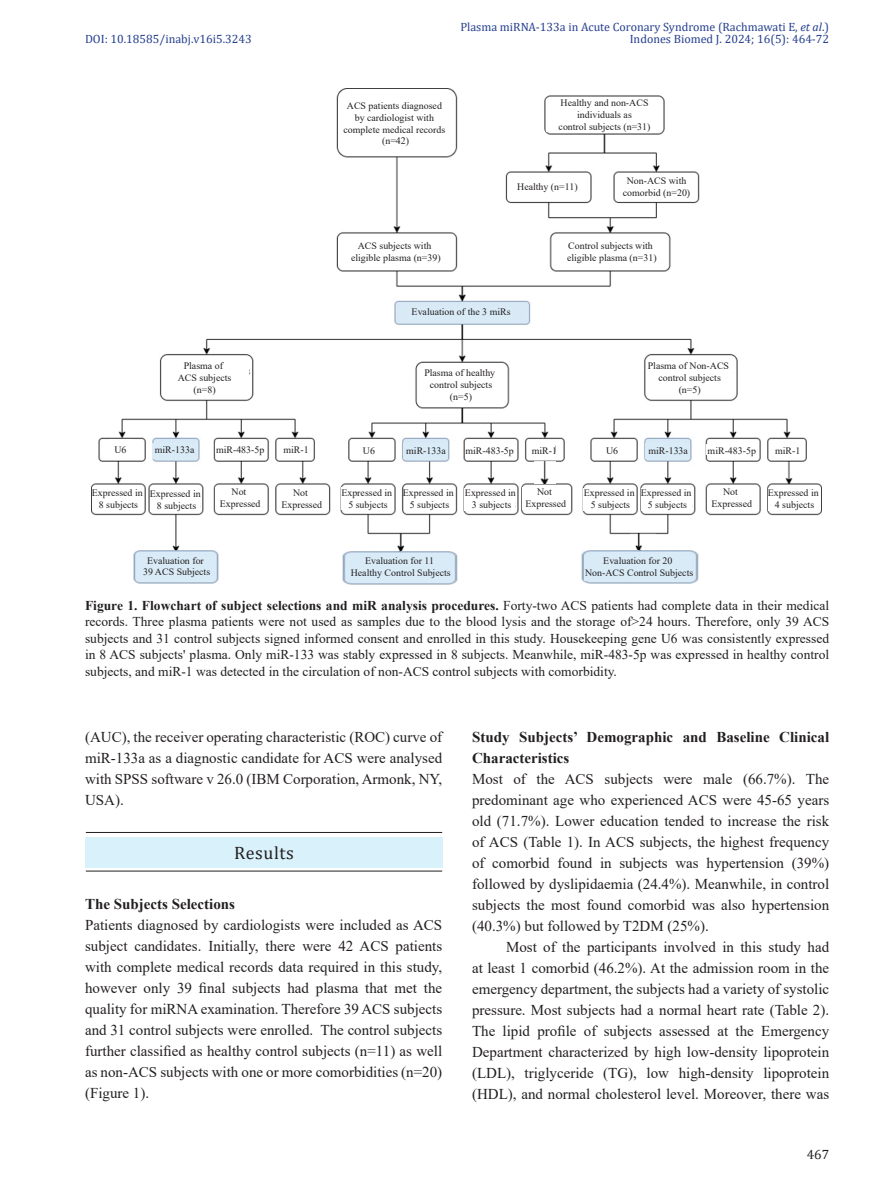
<style>
.page{position:relative;width:893px;height:1191px;background:#fff}
.page>*{position:absolute;margin:0;border:0;box-sizing:border-box;transform-origin:0 0}
.Content_Separator{font:18px "Cambria";letter-spacing:.03em;color:#231f20}
.Body_Text{font:15px/21px "Times New Roman";color:#231f20;text-align:justify}
.Body_Text-2{font:700 15px/21px "Times New Roman";color:#231f20}
.Figure_Legend{font:13.5px/16.5px "Times New Roman";color:#231f20;text-align:justify}
.t1{font:13.5px "Cambria";color:#231f20}
.t2{font:12px "Cambria";color:#253f8e}
.t3{font:9.75px/11.9px "Times New Roman";color:#231f20;text-align:center}
.s1{font-style:italic}
.s2{font-weight:700}
</style>
<div class="page">
<hr style="left:86px;top:832px;width:356px;height:1px;background:#231f20">
<hr style="left:86px;top:870px;width:356px;height:1px;background:#231f20">
<div style="left:85px;top:837px;width:357px;height:30px;background:#d9f1fb"></div>
<img style="left:91px;top:88px;width:730px;height:496px">
<div style="left:339px;top:94px;width:114px;height:56px;background:#fff"></div>
<div style="left:546px;top:99px;width:114px;height:33px;background:#fff"></div>
<div style="left:339px;top:237px;width:114px;height:28px;background:#fff"></div>
<div style="left:513px;top:177px;width:69px;height:24px;background:#fff"></div>
<div style="left:620px;top:177px;width:73px;height:20px;background:#fff"></div>
<div style="left:556px;top:237px;width:104px;height:28px;background:#fff"></div>
<img style="left:407px;top:307px;width:106px;height:12px">
<div style="left:162px;top:360px;width:87px;height:34px;background:#fff"></div>
<div style="left:421px;top:368px;width:82px;height:36px;background:#fff"></div>
<div style="left:647px;top:360px;width:87px;height:38px;background:#fff"></div>
<img style="left:153px;top:444px;width:43px;height:14px">
<div style="left:110px;top:440px;width:23px;height:14px;background:#fff"></div>
<div style="left:215px;top:444px;width:50px;height:10px;background:#fff"></div>
<div style="left:280px;top:444px;width:27px;height:12px;background:#fff"></div>
<img style="left:403px;top:443px;width:44px;height:15px">
<div style="left:359px;top:440px;width:23px;height:14px;background:#fff"></div>
<div style="left:466px;top:444px;width:50px;height:10px;background:#fff"></div>
<div style="left:529px;top:444px;width:26px;height:13px;background:#fff"></div>
<img style="left:645px;top:443px;width:44px;height:15px">
<div style="left:602px;top:440px;width:23px;height:14px;background:#fff"></div>
<div style="left:707px;top:444px;width:50px;height:10px;background:#fff"></div>
<div style="left:772px;top:444px;width:26px;height:13px;background:#fff"></div>
<div style="left:92px;top:488px;width:51px;height:22px;background:#fff"></div>
<div style="left:150px;top:488px;width:50px;height:24px;background:#fff"></div>
<div style="left:215px;top:488px;width:49px;height:22px;background:#fff"></div>
<div style="left:279px;top:488px;width:46px;height:23px;background:#fff"></div>
<img style="left:133px;top:551px;width:85px;height:33px">
<div style="left:136px;top:555px;width:77px;height:25px;background:#d9ebf7"></div>
<div style="left:341px;top:488px;width:52px;height:22px;background:#fff"></div>
<div style="left:404px;top:488px;width:51px;height:22px;background:#fff"></div>
<div style="left:465px;top:488px;width:50px;height:22px;background:#fff"></div>
<div style="left:522px;top:488px;width:47px;height:22px;background:#fff"></div>
<img style="left:342px;top:551px;width:115px;height:33px">
<div style="left:348px;top:555px;width:104px;height:26px;background:#d9ebf7"></div>
<div style="left:583px;top:488px;width:52px;height:22px;background:#fff"></div>
<div style="left:641px;top:488px;width:51px;height:22px;background:#fff"></div>
<div style="left:707px;top:488px;width:48px;height:22px;background:#fff"></div>
<div style="left:768px;top:488px;width:51px;height:22px;background:#fff"></div>
<img style="left:534px;top:461px;width:21px;height:22px">
<img style="left:631px;top:533px;width:24px;height:17px">
<img style="left:581px;top:550px;width:117px;height:33px">
<div style="left:585px;top:555px;width:106px;height:26px;background:#d9ebf7"></div>
<p class="t2" style="left:460px;top:19px;width:370px">Plasma miRNA-133a in Acute Coronary Syndrome (Rachmawati E, <span class="s1">et al</span>.)</p>
<p class="t2" style="left:85px;top:31px;width:168px">DOI: 10.18585/inabj.v16i5.3243</p>
<p class="t2" style="left:630px;top:31px;width:201px">Indones Biomed J. 2024; 16(5): 464-72</p>
<p class="t3" style="left:344px;top:99px;width:103px">ACS patients diagnosed by cardiologist with complete medical records (n=42)</p>
<p class="t3" style="left:351px;top:239px;width:91px">ACS subjects with eligible plasma (n=39)</p>
<p class="t3" style="left:559px;top:97px;width:93px">Healthy and non-ACS individuals as<br>control subjects (n=31)</p>
<p class="t3" style="left:517px;top:180px;width:62px">Healthy (n=11)</p>
<p class="t3" style="left:623px;top:174px;width:69px">Non-ACS with comorbid (n=20)</p>
<p class="t3" style="left:567px;top:239px;width:91px;text-align:left">Control subjects with eligible plasma (n=31)</p>
<p class="t3" style="left:412px;top:306px;width:100px">Evaluation of the 3 miRs</p>
<p class="t3" style="left:178px;top:360px;width:55px">Plasma of<br>ACS subjects (n=8)</p>
<p class="t3" style="left:424px;top:367px;width:72px">Plasma of healthy control subjects (n=5)</p>
<p class="t3" style="left:648px;top:360px;width:83px">Plasma of Non-ACS control subjects (n=5)</p>
<p class="t3" style="left:115px;top:443px;width:14px">U6</p>
<p class="t3" style="left:155px;top:443px;width:41px">miR-133a</p>
<p class="t3" style="left:216px;top:443px;width:50px">miR-483-5p</p>
<p class="t3" style="left:283px;top:443px;width:27px">miR-1</p>
<p class="t3" style="left:363px;top:444px;width:14px">U6</p>
<p class="t3" style="left:406px;top:444px;width:41px">miR-133a</p>
<p class="t3" style="left:465px;top:444px;width:50px">miR-483-5p</p>
<p class="t3" style="left:532px;top:444px;width:27px">miR-1</p>
<p class="t3" style="left:606px;top:444px;width:14px">U6</p>
<p class="t3" style="left:648px;top:444px;width:41px">miR-133a</p>
<p class="t3" style="left:708px;top:444px;width:50px">miR-483-5p</p>
<p class="t3" style="left:775px;top:444px;width:27px">miR-1</p>
<p class="t3" style="left:92px;top:486px;width:52px">Expressed in<br>8 subjects</p>
<p class="t3" style="left:150px;top:487px;width:52px">Expressed in<br>8 subjects</p>
<p class="t3" style="left:220px;top:485px;width:42px">Not<br>Expressed</p>
<p class="t3" style="left:281px;top:486px;width:42px">Not<br>Expressed</p>
<p class="t3" style="left:525px;top:485px;width:42px">Not<br>Expressed</p>
<p class="t3" style="left:711px;top:485px;width:42px">Not<br>Expressed</p>
<p class="t3" style="left:341px;top:486px;width:52px">Expressed in<br>5 subjects</p>
<p class="t3" style="left:403px;top:486px;width:52px">Expressed in<br>5 subjects</p>
<p class="t3" style="left:465px;top:486px;width:52px">Expressed in<br>3 subjects</p>
<p class="t3" style="left:584px;top:486px;width:52px">Expressed in<br>5 subjects</p>
<p class="t3" style="left:641px;top:486px;width:52px">Expressed in<br>5 subjects</p>
<p class="t3" style="left:768px;top:486px;width:52px">Expressed in<br>4 subjects</p>
<p class="t3" style="left:143px;top:554px;width:69px">Evaluation for<br>39 ACS Subjects</p>
<p class="t3" style="left:351px;top:554px;width:102px">Evaluation for 11<br>Healthy Control Subjects</p>
<p class="t3" style="left:585px;top:554px;width:110px">Evaluation for 20<br>Non-ACS Control Subjects</p>
<p class="Figure_Legend" style="left:85px;top:596px;width:746px"><span class="s2">Figure 1. Flowchart of subject selections and miR analysis procedures.</span> Forty-two ACS patients had complete data in their medical records. Three plasma patients were not used as samples due to the blood lysis and the storage of&gt;24 hours. Therefore, only 39 ACS subjects and 31 control subjects signed informed consent and enrolled in this study. Housekeeping gene U6 was consistently expressed in 8 ACS subjects' plasma. Only miR-133 was stably expressed in 8 subjects. Meanwhile, miR-483-5p was expressed in healthy control subjects, and miR-1 was detected in the circulation of non-ACS control subjects with comorbidity.</p>
<p class="Body_Text" style="left:85px;top:726px;width:359px">(AUC), the receiver operating characteristic (ROC) curve of miR-133a as a diagnostic candidate for ACS were analysed with SPSS software v 26.0 (IBM Corporation, Armonk, NY, USA).</p>
<p class="Body_Text-2" style="left:472px;top:726px;width:359px">Study Subjects’ Demographic and Baseline Clinical<br>Characteristics</p>
<p class="Body_Text" style="left:472px;top:767px;width:359px">Most of the ACS subjects were male (66.7%). The predominant age who experienced ACS were 45-65 years old (71.7%). Lower education tended to increase the risk of ACS (Table 1). In ACS subjects, the highest frequency of comorbid found in subjects was hypertension (39%) followed by dyslipidaemia (24.4%). Meanwhile, in control subjects the most found comorbid was also hypertension (40.3%) but followed by T2DM (25%).</p>
<p class="Body_Text" style="left:472px;top:935px;width:359px;text-indent:34px">Most of the participants involved in this study had at least 1 comorbid (46.2%). At the admission room in the emergency department, the subjects had a variety of systolic pressure. Most subjects had a normal heart rate (Table 2).<br>The lipid profile of subjects assessed at the Emergency Department characterized by high low-density lipoprotein (LDL), triglyceride (TG), low high-density lipoprotein (HDL), and normal cholesterol level. Moreover, there was</p>
<p class="Content_Separator" style="left:234px;top:842px;width:61px">Results</p>
<p class="Body_Text-2" style="left:85px;top:893px;width:151px">The Subjects Selections</p>
<p class="Body_Text" style="left:85px;top:914px;width:359px">Patients diagnosed by cardiologists were included as ACS subject candidates. Initially, there were 42 ACS patients with complete medical records data required in this study, however only 39 final subjects had plasma that met the quality for miRNA examination. Therefore 39 ACS subjects and 31 control subjects were enrolled. The control subjects further classified as healthy control subjects (n=11) as well as non-ACS subjects with one or more comorbidities (n=20) (Figure 1).</p>
<p class="t1" style="left:807px;top:1146px;width:24px">467</p>
</div>
